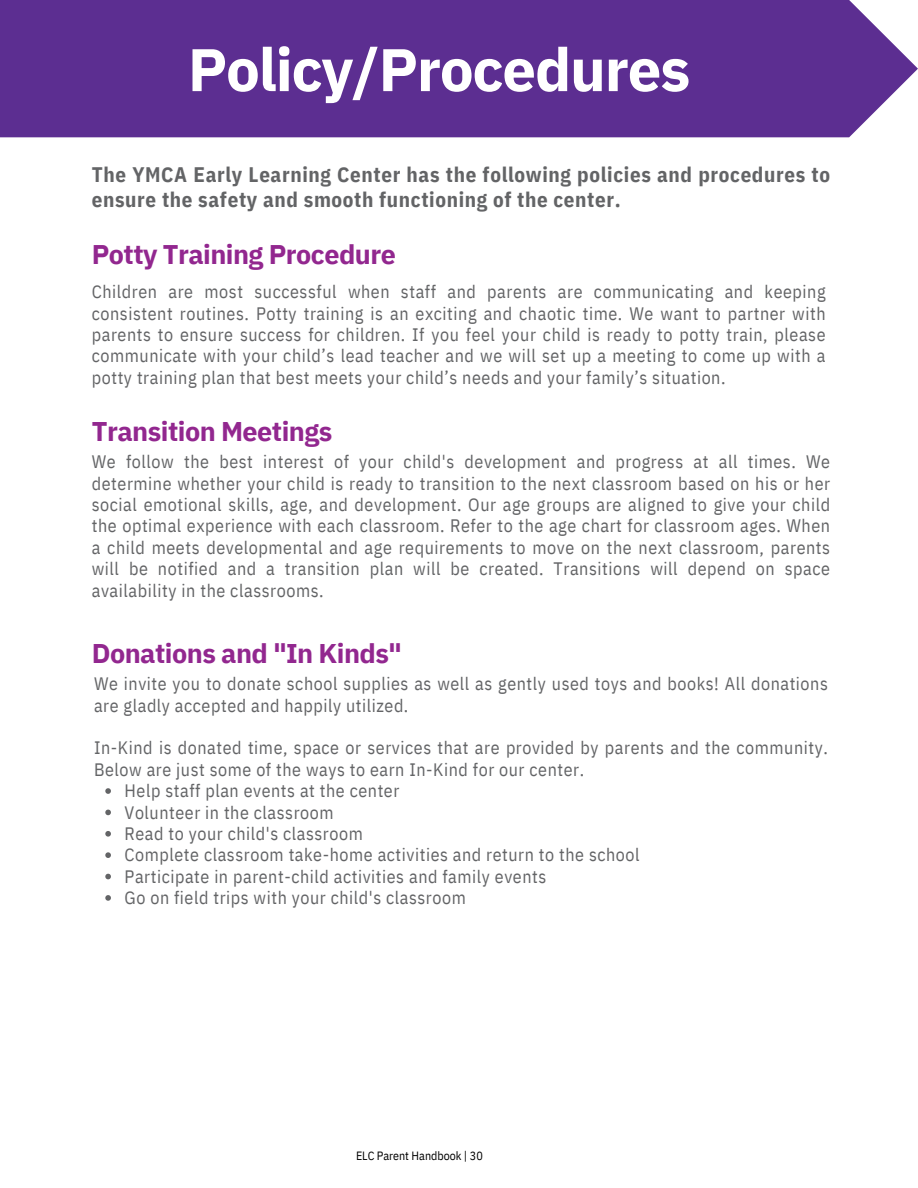
<style>
.page{position:relative;width:918px;height:1188px;background:#fff}
.page>*{position:absolute;margin:0;border:0;box-sizing:border-box;transform-origin:0 0}
.t1{font:700 60px "IBM Plex Sans";letter-spacing:-.02em;color:#fff}
.t2{font:700 27px "IBM Plex Sans";letter-spacing:-.02em;color:#92278f}
.t3{font:700 21px/24.8px "IBM Plex Sans Cond";letter-spacing:.03em;color:#636466}
.t4{font:18px/21.3px "IBM Plex Sans Cond";letter-spacing:.03em;color:#636466;text-align:justify}
.t5{font:12px "IBM Plex Sans Cond";color:#000}
</style>
<div class="page">
<div style="left:0;top:0;width:918px;height:137px;background:#5c2e91"></div>
<svg style="left:105px;top:788px;width:6px;height:6px"></svg>
<svg style="left:105px;top:810px;width:6px;height:5px"></svg>
<svg style="left:105px;top:831px;width:6px;height:6px"></svg>
<svg style="left:105px;top:852px;width:6px;height:6px"></svg>
<svg style="left:105px;top:874px;width:6px;height:5px"></svg>
<svg style="left:105px;top:895px;width:6px;height:6px"></svg>
<h1 class="t1" style="left:188px;top:30px;width:504px">Policy/Procedures</h1>
<p class="t3" style="left:92px;top:162px;width:740px">The YMCA Early Learning Center has the following policies and procedures to ensure the safety and smooth functioning of the center.</p>
<h2 class="t2" style="left:92px;top:236px;width:306px">Potty Training Procedure</h2>
<p class="t4" style="left:92px;top:281px;width:735px">Children are most successful when staff and parents are communicating and keeping consistent routines. Potty training is an exciting and chaotic time. We want to partner with parents to ensure success for children. If you feel your child is ready to potty train, please communicate with your child’s lead teacher and we will set up a meeting to come up with a potty training plan that best meets your child’s needs and your family’s situation.</p>
<h2 class="t2" style="left:92px;top:413px;width:242px">Transition Meetings</h2>
<p class="t4" style="left:92px;top:451px;width:740px">We follow the best interest of your child's development and progress at all times. We determine whether your child is ready to transition to the next classroom based on his or her social emotional skills, age, and development. Our age groups are aligned to give your child the optimal experience with each classroom. Refer to the age chart for classroom ages. When a child meets developmental and age requirements to move on the next classroom, parents will be notified and a transition plan will be created. Transitions will depend on space availability in the classrooms.</p>
<h2 class="t2" style="left:92px;top:635px;width:312px">Donations and "In Kinds"</h2>
<p class="t4" style="left:94px;top:673px;width:735px">We invite you to donate school supplies as well as gently used toys and books! All donations are gladly accepted and happily utilized.</p>
<p class="t4" style="left:94px;top:737px;width:735px">In-Kind is donated time, space or services that are provided by parents and the community.</p>
<p class="t4" style="left:94px;top:758px;width:492px">Below are just some of the ways to earn In-Kind for our center.</p>
<p class="t4" style="left:125px;top:780px;width:276px">Help staff plan events at the center</p>
<p class="t4" style="left:125px;top:801px;width:210px">Volunteer in the classroom</p>
<p class="t4" style="left:125px;top:823px;width:240px">Read to your child's classroom</p>
<p class="t4" style="left:125px;top:844px;width:517px">Complete classroom take-home activities and return to the school</p>
<p class="t4" style="left:125px;top:865px;width:423px">Participate in parent-child activities and family events</p>
<p class="t4" style="left:125px;top:887px;width:343px">Go on field trips with your child's classroom</p>
<p class="t5" style="left:356px;top:1148px;width:128px">ELC Parent Handbook | 30</p>
</div>
